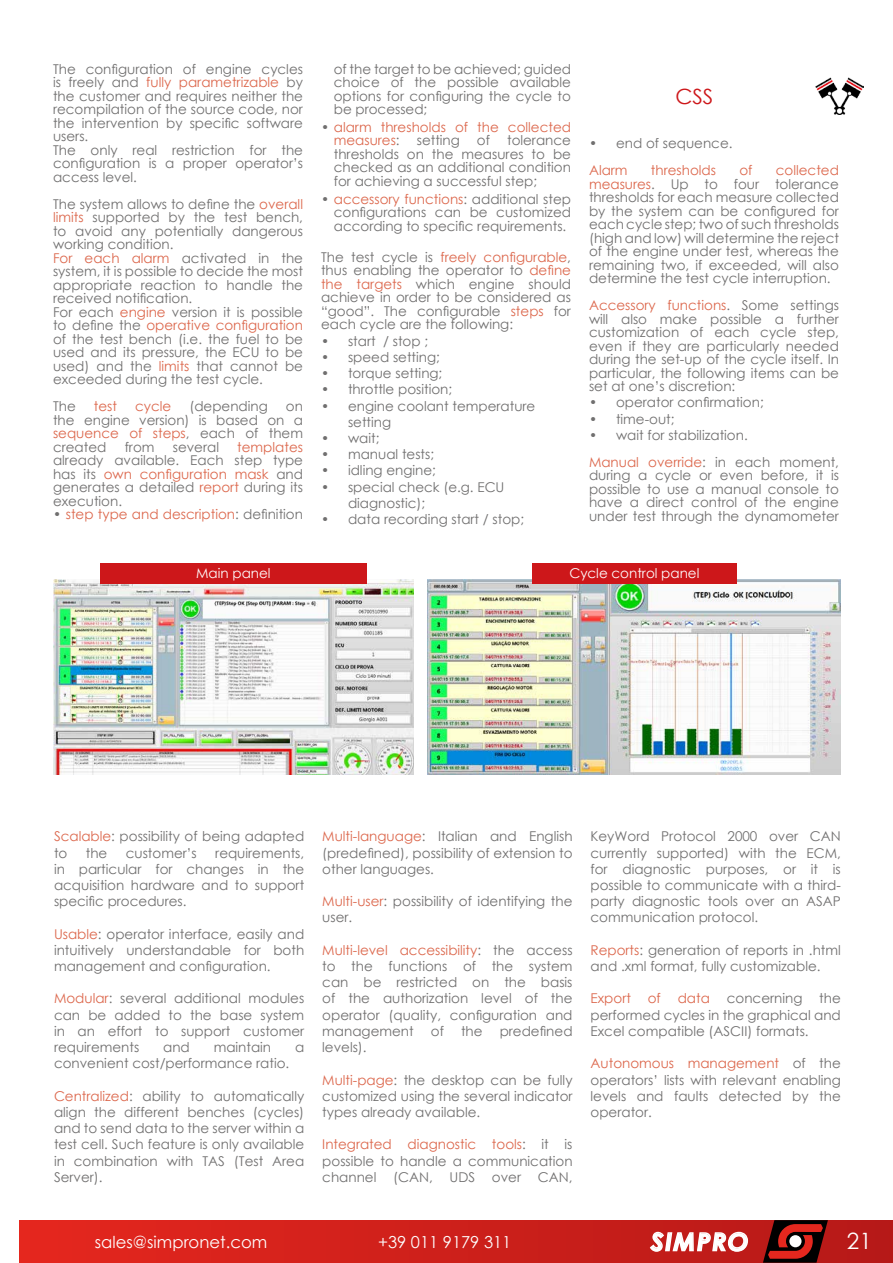
<style>
.page{position:relative;width:893px;height:1263px;background:#fff}
.page>*{position:absolute;margin:0;border:0;box-sizing:border-box;transform-origin:0 0}
.t1{font:italic 700 24.45px "Century Gothic";letter-spacing:.06em;color:#fff}
.t2{font:22.5px "Century Gothic";color:#fff}
.t3{font:21px "Century Gothic";color:#cd171a}
.t4{font:16.5px "Century Gothic";color:#fff}
.t5{font:13.5px/13.5px "Century Gothic";color:#706f6f;text-align:justify}
.t6{font:13.5px/13.5px "Century Gothic";color:#dc674c}
.t7{font:13.5px "Century Gothic";color:#fff}
.s1{color:#dc674c}
.s2{color:#706f6f}
</style>
<div class="page">
<img style="left:53px;top:579px;width:361px;height:196px">
<div style="left:100px;top:563px;width:267px;height:20px;background:#cd171a"></div>
<img style="left:428px;top:579px;width:413px;height:196px">
<div style="left:532px;top:563px;width:205px;height:20px;background:#cd171a"></div>
<div style="left:20px;top:1220px;width:873px;height:43px;background:linear-gradient(to right,#e5271e,#b61917)"></div>
<svg style="left:763px;top:1220px;width:65px;height:43px;background:#721b17"></svg>
<svg style="left:649px;top:1231px;width:100px;height:21px;background:#d56967"></svg>
<img style="left:816px;top:77px;width:48px;height:37px">
<p class="t5" style="left:53px;top:62px;width:251px;text-align:left">The configuration of engine cycles is freely and <span class="s1">fully parametrizable</span> by the customer and requires neither the recompilation of the source code, nor the intervention by specific software users.<br>The only real restriction for the configuration is a proper operator’s access level.</p>
<p class="t5" style="left:53px;top:197px;width:251px;text-align:left">The system allows to define the <span class="s1">overall limits</span> supported by the test bench, to avoid any potentially dangerous working condition.<br><span class="s1">For each alarm</span> activated in the system, it is possible to decide the most appropriate reaction to handle the received notification.<br>For each <span class="s1">engine</span> version it is possible to define the <span class="s1">operative configuration </span>of the test bench (i.e. the fuel to be used and its pressure, the ECU to be used) and the <span class="s1">limits</span> that cannot be exceeded during the test cycle.</p>
<p class="t5" style="left:53px;top:399px;width:24px">The</p>
<p class="t6" style="left:94px;top:399px;width:25px">test</p>
<p class="t6" style="left:135px;top:399px;width:38px">cycle</p>
<p class="t5" style="left:189px;top:399px;width:80px">(depending</p>
<p class="t5" style="left:53px;top:399px;width:251px;text-indent:233px">on the engine version) is based on a <span class="s1">sequence of steps</span>, each of them created</p>
<p class="t5" style="left:125px;top:440px;width:31px">from</p>
<p class="t5" style="left:173px;top:440px;width:48px">several</p>
<p class="t6" style="left:237px;top:440px;width:67px">templates</p>
<p class="t5" style="left:53px;top:453px;width:251px">already available. Each step type has its <span class="s1">own configuration mask</span> and generates a detailed <span class="s1">report</span> during its execution.</p>
<p class="t6" style="left:53px;top:507px;width:251px"><span class="s2">•</span> step type and description<span class="s2">: definition</span></p>
<p class="t5" style="left:334px;top:62px;width:239px">of the target to be achieved; guided choice of the possible available options for configuring the cycle to be processed;</p>
<p class="t6" style="left:334px;top:120px;width:239px;text-indent:-13px"><span class="s2">•</span> alarm thresholds of the collected measures<span class="s2">:</span></p>
<p class="t5" style="left:417px;top:134px;width:45px">setting</p>
<p class="t5" style="left:477px;top:134px;width:15px">of</p>
<p class="t5" style="left:334px;top:134px;width:239px;text-indent:173px">tolerance thresholds on the measures to be checked as an additional condition for achieving a successful step;</p>
<p class="t5" style="left:334px;top:192px;width:239px;text-indent:-13px">• <span class="s1">accessory functions</span>: additional step configurations can be customized according to specific requirements.</p>
<p class="t5" style="left:321px;top:250px;width:251px">The test cycle is <span class="s1">freely configurable</span>, thus enabling the operator to <span class="s1">define the targets</span> which engine should achieve in order to be considered as “good”. The configurable <span class="s1">steps</span> for each cycle are the following:</p>
<p class="t5" style="left:321px;top:334px;width:109px">• start / stop ;</p>
<p class="t5" style="left:321px;top:350px;width:120px">• speed setting;</p>
<p class="t5" style="left:321px;top:366px;width:123px">• torque setting;</p>
<p class="t5" style="left:321px;top:382px;width:133px">• throttle position;</p>
<p class="t5" style="left:348px;top:397px;width:189px;line-height:16.2px;text-indent:-27px">• engine coolant temperature setting</p>
<p class="t5" style="left:321px;top:431px;width:60px">• wait;</p>
<p class="t5" style="left:321px;top:447px;width:115px">• manual tests;</p>
<p class="t5" style="left:321px;top:463px;width:116px">• idling engine;</p>
<p class="t5" style="left:348px;top:478px;width:158px;line-height:16.2px;text-indent:-27px">• special check (e.g. ECU diagnostic);</p>
<p class="t5" style="left:321px;top:512px;width:205px">• data recording start / stop;</p>
<h3 class="t3" style="left:675px;top:82px;width:39px">CSS</h3>
<p class="t5" style="left:589px;top:136px;width:145px">• end of sequence.</p>
<p class="t6" style="left:589px;top:163px;width:40px">Alarm</p>
<p class="t6" style="left:651px;top:163px;width:67px">thresholds</p>
<p class="t6" style="left:739px;top:163px;width:15px">of</p>
<p class="t5" style="left:589px;top:163px;width:251px;text-indent:187px"><span class="s1">collected measures</span>. Up to four tolerance thresholds for each measure collected by the system can be configured for each cycle step; two of such thresholds (high and low) will determine the reject of the engine under test, whereas the remaining two, if exceeded, will also determine the test cycle interruption.</p>
<p class="t5" style="left:589px;top:298px;width:251px"><span class="s1">Accessory functions</span>. Some settings will also make possible a further customization of each cycle step, even if they are particularly needed during the set-up of the cycle itself. In particular, the following items can be set at one’s discretion:</p>
<p class="t5" style="left:589px;top:395px;width:176px">• operator confirmation;</p>
<p class="t5" style="left:589px;top:412px;width:87px">• time-out;</p>
<p class="t5" style="left:589px;top:421px;width:251px;line-height:27px">• wait for stabilization.<br><span class="s1">Manual override</span>: in each moment,</p>
<p class="t5" style="left:589px;top:468px;width:251px">during a cycle or even before, it is possible to use a manual console to have a direct control of the engine under test through the dynamometer</p>
<p class="t7" style="left:196px;top:564px;width:76px">Main panel</p>
<p class="t7" style="left:569px;top:564px;width:132px">Cycle control panel</p>
<p class="t5" style="left:54px;top:828px;width:252px;line-height:16.2px"><span class="s1">Scalable</span>: possibility of being adapted to</p>
<p class="t5" style="left:54px;top:844px;width:252px;line-height:16.2px;text-indent:161px">requirements, in particular for changes in the acquisition hardware and to support specific procedures.</p>
<p class="t5" style="left:54px;top:925px;width:252px;line-height:16.2px"><span class="s1">Usable</span>: operator interface, easily and intuitively understandable for both management and configuration.</p>
<p class="t5" style="left:54px;top:990px;width:252px;line-height:16.2px"><span class="s1">Modular</span>: several additional modules can be added to the base system in an effort to support customer requirements</p>
<p class="t5" style="left:86px;top:846px;width:23px">the</p>
<p class="t5" style="left:126px;top:846px;width:73px">customer’s</p>
<p class="t5" style="left:163px;top:1040px;width:28px">and</p>
<p class="t5" style="left:214px;top:1040px;width:59px">maintain</p>
<p class="t5" style="left:295px;top:1040px;width:11px">a</p>
<p class="t5" style="left:54px;top:1056px;width:237px">convenient cost/performance ratio.</p>
<p class="t5" style="left:54px;top:1087px;width:252px;line-height:16.2px"><span class="s1">Centralized</span>: ability to automatically align the different benches (cycles) and to send data to the server within a test cell. Such feature is only available in combination with TAS (Test Area Server).</p>
<p class="t5" style="left:322px;top:828px;width:252px;line-height:16.2px"><span class="s1">Multi-language</span>: Italian and English (predefined), possibility of extension to other languages.</p>
<p class="t5" style="left:322px;top:893px;width:252px;line-height:16.2px"><span class="s1">Multi-user</span>: possibility of identifying the user.</p>
<p class="t5" style="left:322px;top:942px;width:252px;line-height:16.2px"><span class="s1">Multi-level accessibility</span>: the access to the functions of the system can be restricted on the basis of the authorization level of the operator (quality, configuration and management</p>
<p class="t5" style="left:431px;top:1024px;width:15px">of</p>
<p class="t5" style="left:461px;top:1024px;width:23px">the</p>
<p class="t5" style="left:500px;top:1024px;width:74px">predefined</p>
<p class="t5" style="left:322px;top:1040px;width:46px">levels).</p>
<p class="t5" style="left:322px;top:1071px;width:252px;line-height:16.2px"><span class="s1">Multi-page</span>: the desktop can be fully customized using the several indicator types already available.</p>
<p class="t5" style="left:322px;top:1136px;width:252px;line-height:16.2px"><span class="s1">Integrated diagnostic tools</span>: it is possible to handle a communication channel (CAN, UDS over CAN,</p>
<p class="t5" style="left:591px;top:828px;width:252px;line-height:16.2px">KeyWord Protocol 2000 over CAN currently supported) with the ECM, for diagnostic purposes, or it is possible to communicate with a third&shy;party diagnostic tools over an ASAP communication protocol.</p>
<p class="t5" style="left:591px;top:942px;width:252px;line-height:16.2px"><span class="s1">Reports</span>: generation of reports in .html and .xml format, fully customizable.</p>
<p class="t5" style="left:591px;top:990px;width:252px;line-height:16.2px"><span class="s1">Export of data</span> concerning the performed cycles in the graphical and Excel compatible (ASCII) formats.</p>
<p class="t5" style="left:591px;top:1055px;width:252px;line-height:16.2px"><span class="s1">Autonomous management</span> of the operators’ lists with relevant enabling levels and faults detected by the operator.</p>
<p class="t4" style="left:95px;top:1230px;width:174px">sales@simpronet.com</p>
<p class="t4" style="left:378px;top:1230px;width:135px">+39 011 9179 311</p>
<h1 class="t1" style="left:651px;top:1223px;width:99px">SIMPRO</h1>
<h2 class="t2" style="left:847px;top:1225px;width:26px">21</h2>
</div>
